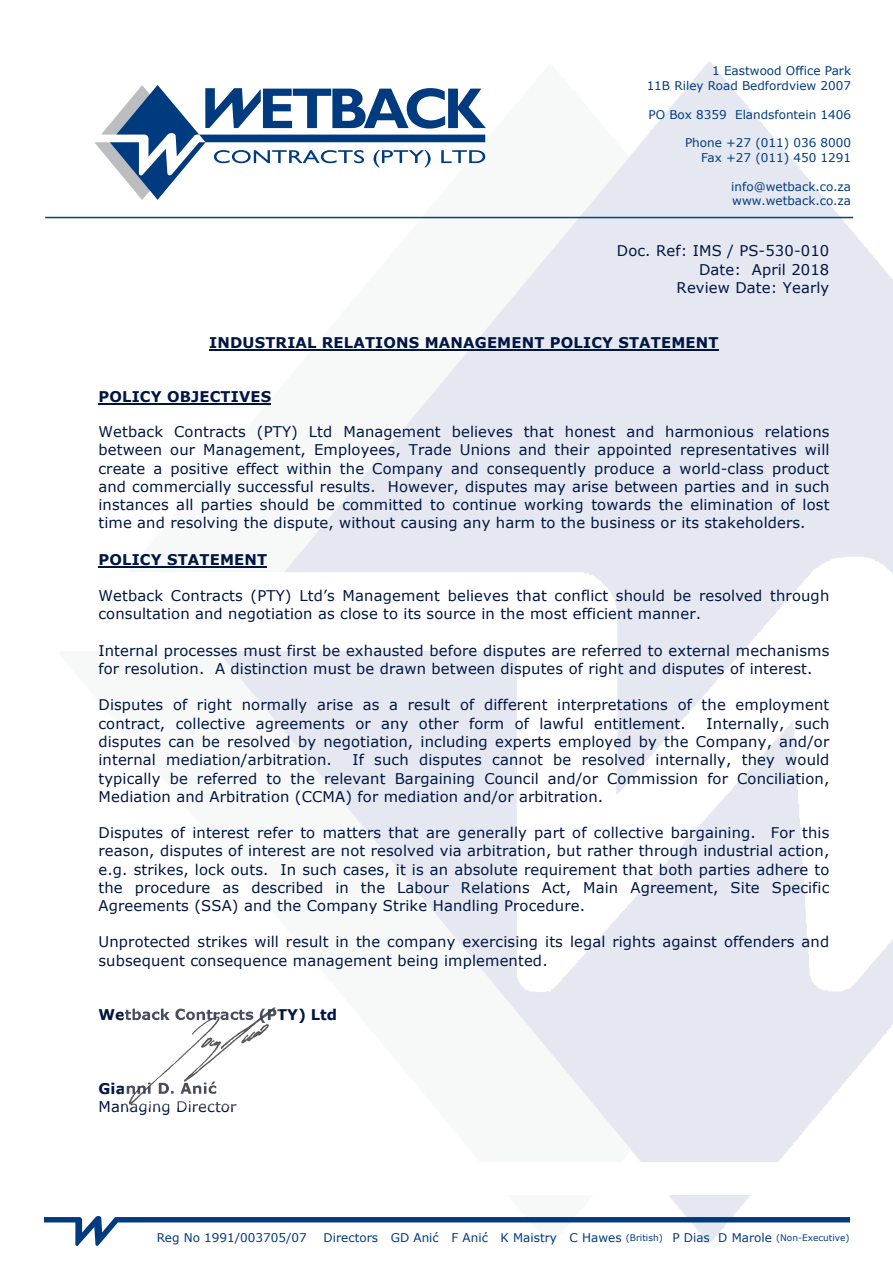
<style>
.page{position:relative;width:893px;height:1263px;background:#fff}
.page>*{position:absolute;margin:0;border:0;box-sizing:border-box;transform-origin:0 0}
.t1{font:14.7px/18.1px "Verdana";letter-spacing:.01em;color:#001642;text-align:justify}
.t2{font:700 14.7px "Verdana";letter-spacing:.01em;color:#001642}
.t3{font:12px/14.4px "Verdana";color:#013b7f;text-align:right}
.s1{font-size:9px}
</style>
<div class="page">
<img style="left:45px;top:62px;width:848px;height:1154px">
<svg style="left:94px;top:85px;width:392px;height:115px"></svg>
<hr style="left:45px;top:217px;width:808px;height:1px;background:#01457f">
<svg style="left:44px;top:1216px;width:806px;height:30px"></svg>
<hr style="left:209px;top:349px;width:510px;height:1px;background:#001642">
<hr style="left:98px;top:404px;width:173px;height:1px;background:#001642">
<hr style="left:98px;top:566px;width:169px;height:1px;background:#001642">
<img style="left:123px;top:1003px;width:157px;height:104px">
<p class="t3" style="left:647px;top:63px;width:206px">1 Eastwood Office Park<br>11B Riley Road Bedfordview 2007</p>
<p class="t3" style="left:648px;top:107px;width:204px">PO Box 8359 Elandsfontein 1406</p>
<p class="t3" style="left:685px;top:135px;width:167px">Phone +27 (011) 036 8000<br>Fax +27 (011) 450 1291</p>
<p class="t3" style="left:731px;top:179px;width:121px;text-align:left">info@wetback.co.za www.wetback.co.za</p>
<p class="t1" style="left:617px;top:241px;width:214px;text-align:right">Doc. Ref: IMS / PS-530-010<br>Date: April 2018<br>Review Date: Yearly</p>
<p class="t2" style="left:209px;top:333px;width:511px">INDUSTRIAL RELATIONS MANAGEMENT POLICY STATEMENT</p>
<p class="t2" style="left:98px;top:387px;width:174px">POLICY OBJECTIVES</p>
<p class="t1" style="left:98px;top:422px;width:733px">Wetback Contracts (PTY) Ltd Management believes that honest and harmonious relations between our Management, Employees, Trade Unions and their appointed representatives will create a positive effect within the Company and consequently produce a world-class product and commercially successful results. However, disputes may arise between parties and in such instances all parties should be committed to continue working towards the elimination of lost time and resolving the dispute, without causing any harm to the business or its stakeholders.</p>
<p class="t2" style="left:98px;top:550px;width:170px">POLICY STATEMENT</p>
<p class="t1" style="left:98px;top:586px;width:732px">Wetback Contracts (PTY) Ltd’s Management believes that conflict should be resolved through consultation and negotiation as close to its source in the most efficient manner.</p>
<p class="t1" style="left:98px;top:641px;width:732px">Internal processes must first be exhausted before disputes are referred to external mechanisms for resolution. A distinction must be drawn between disputes of right and disputes of interest.</p>
<p class="t1" style="left:98px;top:695px;width:732px">Disputes of right normally arise as a result of different interpretations of the employment contract, collective agreements or any other form of lawful entitlement.</p>
<p class="t1" style="left:98px;top:714px;width:732px;text-indent:608px">Internally, such disputes can be resolved by negotiation, including experts employed by the Company, and/or internal mediation/arbitration.</p>
<p class="t1" style="left:98px;top:750px;width:732px;text-indent:254px">If such disputes cannot be resolved internally, they would typically be referred to the relevant Bargaining Council and/or Commission for Conciliation, Mediation and Arbitration (CCMA) for mediation and/or arbitration.</p>
<p class="t1" style="left:98px;top:823px;width:732px">Disputes of interest refer to matters that are generally part of collective bargaining. For this reason, disputes of interest are not resolved via arbitration, but rather through industrial action, e.g. strikes, lock outs. In such cases, it is an absolute requirement that both parties adhere to the procedure as described in the Labour Relations Act, Main Agreement, Site Specific Agreements (SSA) and the Company Strike Handling Procedure.</p>
<p class="t1" style="left:98px;top:932px;width:732px">Unprotected strikes will result in the company exercising its legal rights against offenders and subsequent consequence management being implemented.</p>
<p class="t1" style="left:98px;top:1097px;width:139px">Managing Director</p>
<p class="t3" style="left:157px;top:1230px;width:151px">Reg No 1991/003705/07</p>
<p class="t3" style="left:324px;top:1230px;width:527px">Directors GD Anić F Anić K Maistry C Hawes <span class="s1">(British)</span> P Dias D Marole <span class="s1">(Non-Executive)</span></p>
</div>
